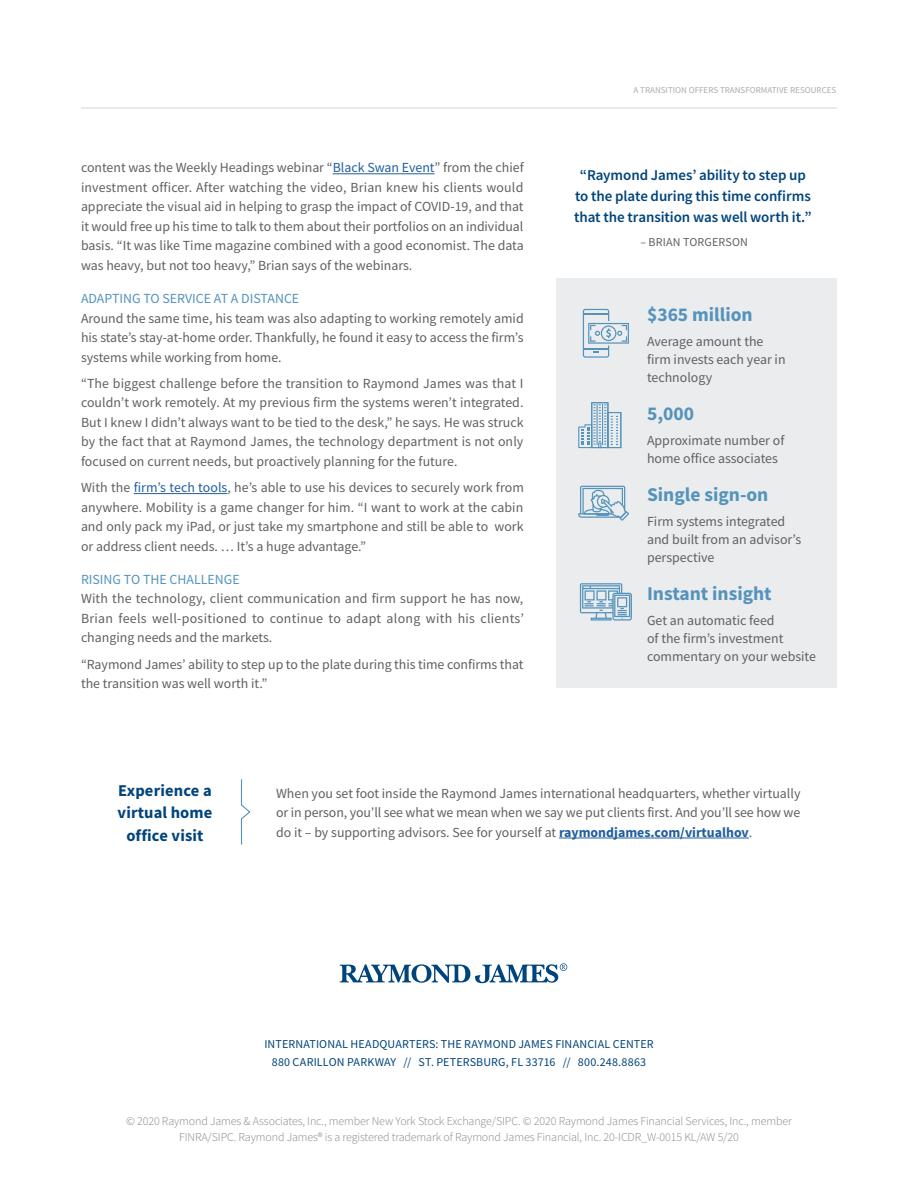
<style>
.page{position:relative;width:918px;height:1188px;background:#fff}
.page>*{position:absolute;margin:0;border:0;box-sizing:border-box;transform-origin:0 0}
.t1{font:700 19.5px "Source Sans Pro";color:#5493bc}
.t2{font:700 16.5px/22.5px "Source Sans Pro";letter-spacing:.01em;color:#00447c;text-align:center}
.t3{font:600 15px/21px "Source Sans Pro";letter-spacing:-.005em;color:#00447c;text-align:center}
.t4{font:13.8px/19.5px "Source Sans Pro";color:#5f6062;text-align:justify}
.t5{font:13.8px "Source Sans Pro";color:#5493bc}
.t6{font:300 12px/16.5px "Source Sans Pro";letter-spacing:-.01em;color:#858689;text-align:center}
.t7{font:12px/18px "Source Sans Pro";letter-spacing:.01em;color:#00447c;text-align:center}
.t8{font:12px "Source Sans Pro";letter-spacing:.015em;color:#5f6062}
.t9{font:9px "Source Sans Pro";color:#aaacaf}
.s1{color:#215e9e}
.s2{font-weight:700;color:#215e9e}
</style>
<div class="page">
<hr style="left:81px;top:108px;width:756px;height:1px;background:#d3d4d6">
<hr style="left:333px;top:173px;width:102px;height:1px;background:#215e9e">
<hr style="left:134px;top:493px;width:93px;height:1px;background:#215e9e">
<div style="left:556px;top:279px;width:280px;height:409px;background:#ebeced"></div>
<svg style="left:578px;top:486px;width:51px;height:35px"></svg>
<svg style="left:578px;top:402px;width:43px;height:46px"></svg>
<svg style="left:580px;top:583px;width:52px;height:38px"></svg>
<svg style="left:583px;top:309px;width:46px;height:49px"></svg>
<svg style="left:340px;top:963px;width:227px;height:20px"></svg>
<hr style="left:559px;top:838px;width:190px;height:1px;background:#215e9e">
<svg style="left:240px;top:779px;width:11px;height:66px"></svg>
<p class="t4" style="left:81px;top:158px;width:444px">content was the Weekly Headings webinar “<span class="s1">Black Swan Event</span>” from the chief investment officer. After watching the video, Brian knew his clients would appreciate the visual aid in helping to grasp the impact of COVID-19, and that it would free up his time to talk to them about their portfolios on an individual basis. “It was like Time magazine combined with a good economist. The data was heavy, but not too heavy,” Brian says of the webinars.</p>
<p class="t5" style="left:81px;top:290px;width:220px">ADAPTING TO SERVICE AT A DISTANCE</p>
<p class="t4" style="left:81px;top:308px;width:444px">Around the same time, his team was also adapting to working remotely amid his state’s stay-at-home order. Thankfully, he found it easy to access the firm’s systems while working from home.</p>
<p class="t4" style="left:81px;top:374px;width:444px">“The biggest challenge before the transition to Raymond James was that I couldn’t work remotely. At my previous firm the systems weren’t integrated.<br>But I knew I didn’t always want to be tied to the desk,” he says. He was struck by the fact that at Raymond James, the technology department is not only focused on current needs, but proactively planning for the future.</p>
<p class="t4" style="left:81px;top:478px;width:444px">With the <span class="s1">firm’s tech tools</span>, he’s able to use his devices to securely work from anywhere. Mobility is a game changer for him. “I want to work at the cabin and only pack my iPad, or just take my smartphone and still be able to work or address client needs. … It’s a huge advantage.”</p>
<p class="t5" style="left:81px;top:571px;width:160px">RISING TO THE CHALLENGE</p>
<p class="t4" style="left:81px;top:589px;width:444px">With the technology, client communication and firm support he has now, Brian feels well-positioned to continue to adapt along with his clients’ changing needs and the markets.</p>
<p class="t4" style="left:81px;top:654px;width:444px">“Raymond James’ ability to step up to the plate during this time confirms that the transition was well worth it.”</p>
<p class="t9" style="left:634px;top:85px;width:204px">A TRANSITION OFFERS TRANSFORMATIVE RESOURCES</p>
<p class="t3" style="left:574px;top:165px;width:239px">“Raymond James’ ability to step up to the plate during this time confirms that the transition was well worth it.”</p>
<p class="t8" style="left:640px;top:234px;width:109px">– BRIAN TORGERSON</p>
<h1 class="t1" style="left:647px;top:301px;width:107px">$365 million</h1>
<p class="t4" style="left:647px;top:332px;width:140px;line-height:18px;text-align:left">Average amount the firm invests each year in technology</p>
<h1 class="t1" style="left:647px;top:400px;width:49px">5,000</h1>
<p class="t4" style="left:647px;top:431px;width:139px;line-height:18px">Approximate number of home office associates</p>
<h1 class="t1" style="left:647px;top:481px;width:123px">Single sign-on</h1>
<p class="t4" style="left:647px;top:512px;width:156px;line-height:18px;text-align:left">Firm systems integrated and built from an advisor’s perspective</p>
<h1 class="t1" style="left:647px;top:580px;width:126px">Instant insight</h1>
<p class="t4" style="left:647px;top:611px;width:170px;line-height:18px;text-align:left">Get an automatic feed<br>of the firm’s investment commentary on your website</p>
<p class="t2" style="left:118px;top:779px;width:96px">Experience a virtual home office visit</p>
<p class="t4" style="left:276px;top:783px;width:526px">When you set foot inside the Raymond James international headquarters, whether virtually or in person, you’ll see what we mean when we say we put clients first. And you’ll see how we do it – by supporting advisors. See for yourself at <span class="s2">raymondjames.com/virtualhov</span>.</p>
<p class="t7" style="left:264px;top:1035px;width:391px">INTERNATIONAL HEADQUARTERS: THE RAYMOND JAMES FINANCIAL CENTER<br>880 CARILLON PARKWAY // ST. PETERSBURG, FL 33716 // 800.248.8863</p>
<p class="t6" style="left:126px;top:1113px;width:667px">© 2020 Raymond James &amp; Associates, Inc., member New York Stock Exchange/SIPC. © 2020 Raymond James Financial Services, Inc., member<br>FINRA/SIPC. Raymond James® is a registered trademark of Raymond James Financial, Inc. 20-ICDR_W-0015 KL/AW 5/20</p>
</div>
